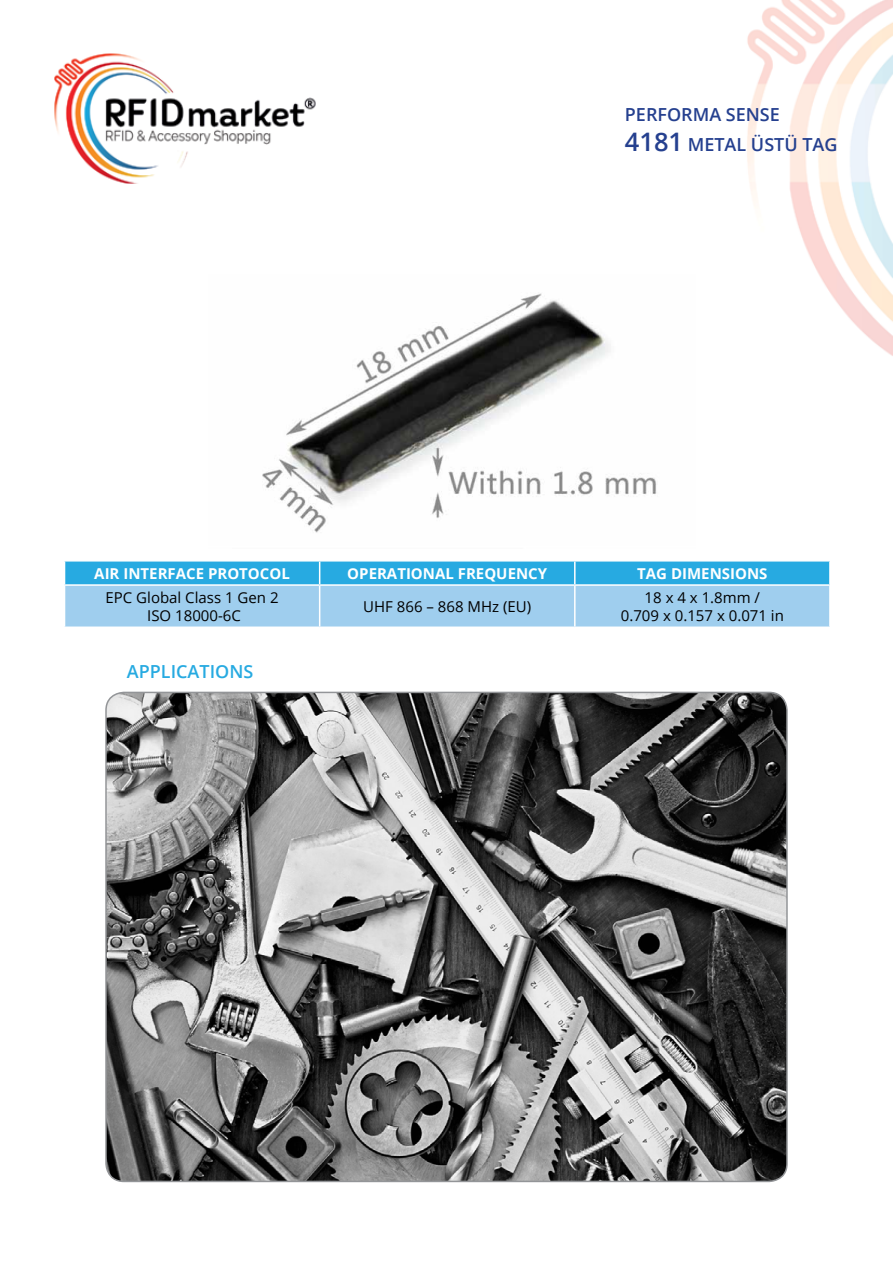
<style>
.page{position:relative;width:893px;height:1263px;background:#fff}
.page>*{position:absolute;margin:0;border:0;box-sizing:border-box;transform-origin:0 0}
.t1{font:600 18px/30.6px "Open Sans";color:#25408f}
.t2{font:600 18px "Open Sans";color:#27aae1}
.t3{font:15px/18px "Open Sans";color:#000;text-align:center}
.t4{font:700 15px "Open Sans";color:#fff}
.s1{font-size:25.5px}
</style>
<div class="page">
<img style="left:54px;top:0;width:839px;height:1183px">
<hr style="left:64px;top:560px;width:256px;height:1px;background:#fff">
<hr style="left:320px;top:560px;width:255px;height:1px;background:#fff">
<svg style="left:64px;top:561px;width:765px;height:65px;background:#75c1e9"></svg>
<hr style="left:575px;top:560px;width:256px;height:1px;background:#fff">
<hr style="left:574px;top:561px;width:2px;height:23px;background:#fff">
<hr style="left:829px;top:561px;width:2px;height:23px;background:#fff">
<hr style="left:64px;top:584px;width:256px;height:2px;background:#fff">
<hr style="left:64px;top:586px;width:1px;height:40px;background:#fff">
<hr style="left:320px;top:584px;width:255px;height:2px;background:#fff">
<hr style="left:319px;top:586px;width:1px;height:40px;background:#fff">
<hr style="left:575px;top:584px;width:256px;height:2px;background:#fff">
<hr style="left:574px;top:586px;width:2px;height:40px;background:#fff">
<hr style="left:829px;top:586px;width:2px;height:40px;background:#fff">
<hr style="left:64px;top:626px;width:256px;height:2px;background:#fff">
<hr style="left:320px;top:626px;width:255px;height:2px;background:#fff">
<hr style="left:575px;top:626px;width:256px;height:2px;background:#fff">
<img style="left:106px;top:692px;width:681px;height:489px">
<div style="left:105px;top:692px;width:683px;height:490px;border:2px solid #939598;border-radius:18px"></div>
<img style="left:208px;top:274px;width:487px;height:274px">
<p class="t1" style="left:625px;top:99px;width:214px">PERFORMA SENSE<br><span class="s1">4181</span> METAL ÜSTÜ TAG</p>
<p class="t4" style="left:94px;top:563px;width:197px">AIR INTERFACE PROTOCOL</p>
<p class="t4" style="left:347px;top:563px;width:201px">OPERATIONAL FREQUENCY</p>
<p class="t4" style="left:637px;top:563px;width:132px">TAG DIMENSIONS</p>
<p class="t3" style="left:106px;top:588px;width:175px">EPC Global Class 1 Gen 2<br>ISO 18000-6C</p>
<p class="t3" style="left:363px;top:597px;width:169px">UHF 866 – 868 MHz (EU)</p>
<p class="t3" style="left:621px;top:588px;width:165px">18 x 4 x 1.8mm /<br>0.709 x 0.157 x 0.071 in</p>
<p class="t2" style="left:127px;top:659px;width:128px">APPLICATIONS</p>
</div>
